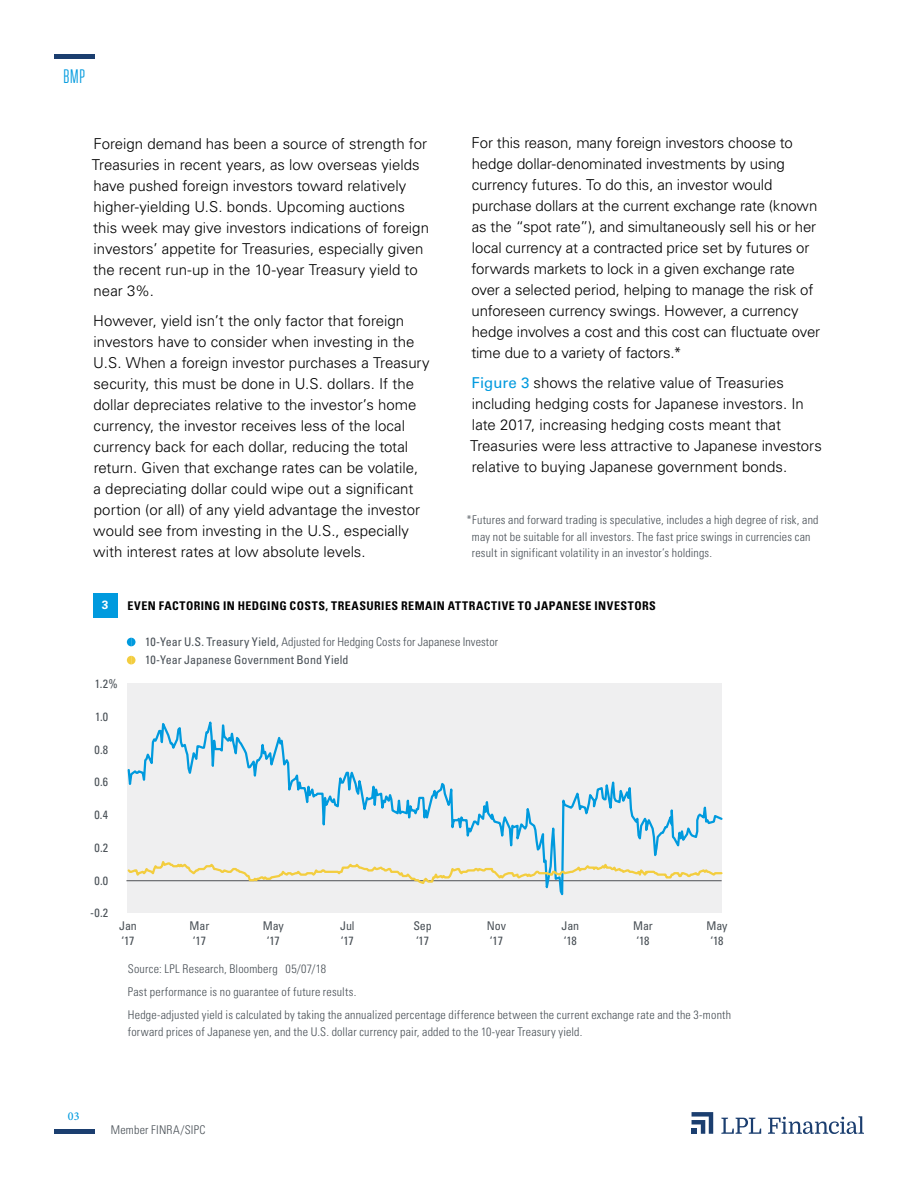
<style>
.page{position:relative;width:918px;height:1188px;background:#fff}
.page>*{position:absolute;margin:0;border:0;box-sizing:border-box;transform-origin:0 0}
.t1{font:19.5px "Tungsten Narrow";color:#009ade}
.t2{font:300 15px/21px "Univers LT Std";letter-spacing:-.005em;color:#000}
.t3{font:300 condensed 12px/23.2px "Univers LT Std";letter-spacing:.015em;color:#484f55}
.t4{font:condensed 12px/14.4px "Univers LT Std";letter-spacing:-.01em;color:#484f55}
.t5{font:700 condensed 12px "Univers LT Std";letter-spacing:.04em;color:#000}
.t6{font:500 12px "Minion Pro";color:#009ade}
.t7{font:700 12px "Univers LT Std";color:#fff}
.s1{font-weight:400;color:#009ade}
.s2{font-weight:300}
</style>
<div class="page">
<hr style="left:54px;top:1130px;width:40px;height:4px;background:#1b3e6f">
<svg style="left:692px;top:1112px;width:21px;height:22px"></svg>
<svg style="left:721px;top:1118px;width:40px;height:16px"></svg>
<svg style="left:768px;top:1116px;width:96px;height:18px"></svg>
<hr style="left:54px;top:54px;width:40px;height:4px;background:#1b3e6f">
<div style="left:93px;top:594px;width:24px;height:24px;background:#009ade"></div>
<div style="left:127px;top:684px;width:595px;height:229px;background:#efeff0"></div>
<svg style="left:127px;top:721px;width:596px;height:175px"></svg>
<svg style="left:126px;top:856px;width:597px;height:30px"></svg>
<svg style="left:127px;top:638px;width:9px;height:8px"></svg>
<svg style="left:127px;top:656px;width:9px;height:8px"></svg>
<h1 class="t1" style="left:63px;top:67px;width:23px">BMP</h1>
<p class="t2" style="left:92px;top:133px;width:339px">Foreign demand has been a source of strength for Treasuries in recent years, as low overseas yields have pushed foreign investors toward relatively higher-yielding U.S. bonds. Upcoming auctions this week may give investors indications of foreign investors’ appetite for Treasuries, especially given the recent run-up in the 10-year Treasury yield to near 3%.</p>
<p class="t2" style="left:93px;top:310px;width:338px">However, yield isn’t the only factor that foreign investors have to consider when investing in the U.S. When a foreign investor purchases a Treasury security, this must be done in U.S. dollars. If the dollar depreciates relative to the investor’s home currency, the investor receives less of the local currency back for each dollar, reducing the total return. Given that exchange rates can be volatile,<br>a depreciating dollar could wipe out a significant portion (or all) of any yield advantage the investor would see from investing in the U.S., especially with interest rates at low absolute levels.</p>
<p class="t2" style="left:471px;top:132px;width:350px">For this reason, many foreign investors choose to hedge dollar-denominated investments by using currency futures. To do this, an investor would purchase dollars at the current exchange rate (known as the “spot rate”), and simultaneously sell his or her local currency at a contracted price set by futures or forwards markets to lock in a given exchange rate over a selected period, helping to manage the risk of unforeseen currency swings. However, a currency hedge involves a cost and this cost can fluctuate over time due to a variety of factors.*</p>
<p class="t2" style="left:470px;top:372px;width:353px"><span class="s1">Figure 3</span> shows the relative value of Treasuries including hedging costs for Japanese investors. In late 2017, increasing hedging costs meant that Treasuries were less attractive to Japanese investors relative to buying Japanese government bonds.</p>
<p class="t3" style="left:472px;top:512px;width:348px;line-height:16.5px;text-indent:-5px">*Futures and forward trading is speculative, includes a high degree of risk, and may not be suitable for all investors. The fast price swings in currencies can result in significant volatility in an investor’s holdings.</p>
<p class="t7" style="left:102px;top:598px;width:8px">3</p>
<p class="t5" style="left:127px;top:598px;width:530px">EVEN FACTORING IN HEDGING COSTS, TREASURIES REMAIN ATTRACTIVE TO JAPANESE INVESTORS</p>
<p class="t4" style="left:95px;top:677px;width:24px">1.2%</p>
<p class="t4" style="left:95px;top:709px;width:15px">1.0</p>
<p class="t4" style="left:94px;top:742px;width:15px">0.8</p>
<p class="t4" style="left:95px;top:775px;width:15px">0.6</p>
<p class="t4" style="left:94px;top:808px;width:15px">0.4</p>
<p class="t4" style="left:94px;top:840px;width:15px">0.2</p>
<p class="t4" style="left:95px;top:873px;width:15px">0.0</p>
<p class="t4" style="left:90px;top:906px;width:20px">-0.2</p>
<p class="t4" style="left:145px;top:633px;width:355px;line-height:18.1px">10-Year U.S. Treasury Yield, <span class="s2">Adjusted for Hedging Costs for Japanese Investor<br></span>10-Year Japanese Government Bond Yield</p>
<p class="t4" style="left:119px;top:918px;width:19px">Jan ‘17</p>
<p class="t4" style="left:190px;top:918px;width:21px">Mar ‘17</p>
<p class="t4" style="left:263px;top:918px;width:23px;text-align:center">May ‘17</p>
<p class="t4" style="left:340px;top:918px;width:16px">Jul ‘17</p>
<p class="t4" style="left:413px;top:918px;width:20px">Sep ‘17</p>
<p class="t4" style="left:487px;top:918px;width:21px">Nov ‘17</p>
<p class="t4" style="left:562px;top:918px;width:19px">Jan ‘18</p>
<p class="t4" style="left:633px;top:918px;width:21px">Mar ‘18</p>
<p class="t4" style="left:706px;top:918px;width:23px;text-align:center">May ‘18</p>
<p class="t6" style="left:68px;top:1108px;width:13px">03</p>
<p class="t3" style="left:128px;top:957px;width:605px">Source: LPL Research, Bloomberg 05/07/18<br>Past performance is no guarantee of future results.<br>Hedge-adjusted yield is calculated by taking the annualized percentage difference between the current exchange rate and the 3-month</p>
<p class="t3" style="left:128px;top:1020px;width:456px">forward prices of Japanese yen, and the U.S. dollar currency pair, added to the 10-year Treasury yield.</p>
<p class="t3" style="left:111px;top:1118px;width:96px">Member FINRA/SIPC</p>
</div>
